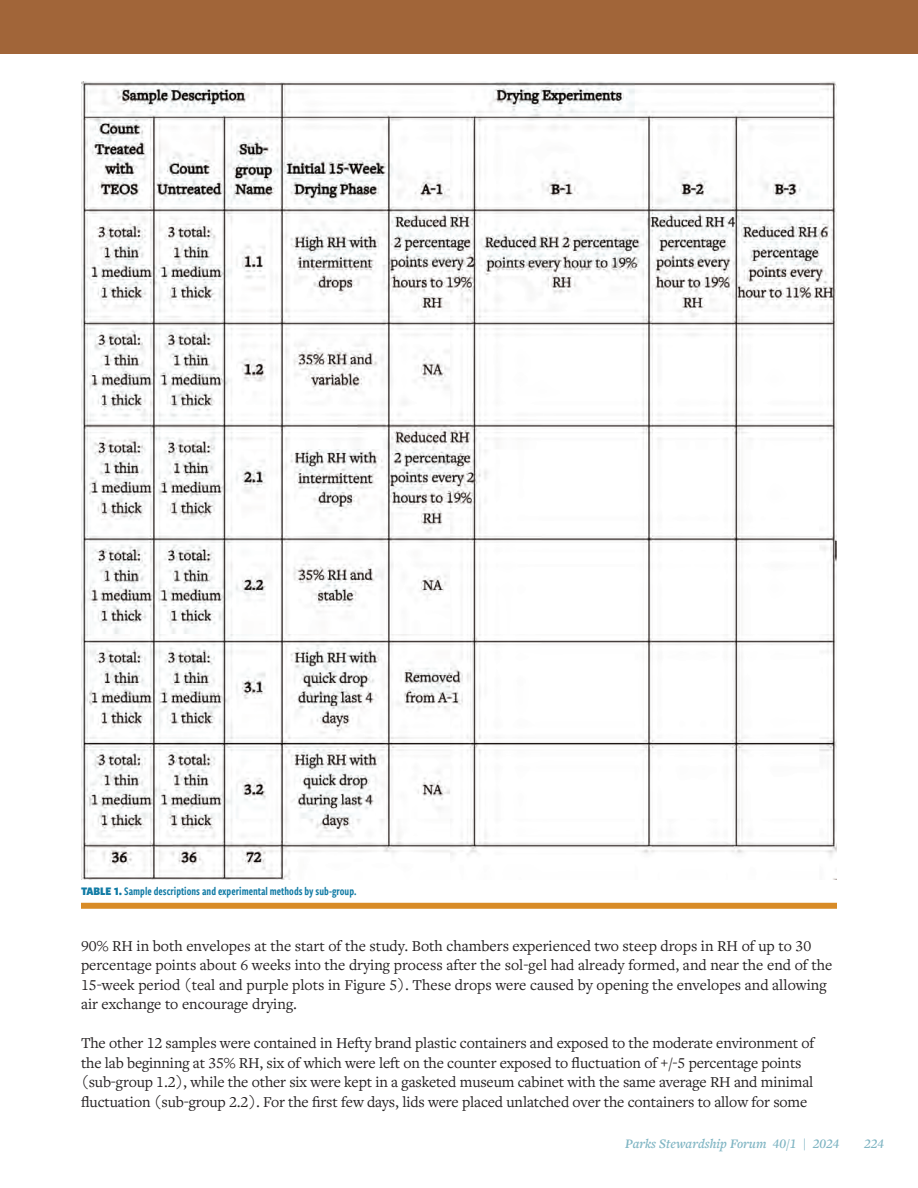
<style>
.page{position:relative;width:918px;height:1188px;background:#fff}
.page>*{position:absolute;margin:0;border:0;box-sizing:border-box;transform-origin:0 0}
.t1{font:15.75px/19.5px "Freight Text Pro";letter-spacing:-.01em;color:#231f20}
.t2{font:italic 600 13.5px "Freight Text Pro";color:#80b5c3}
.t3{font:12px "Freight Sans Cmp Pro Semi";color:#117ba5}
.s1{font-family:"Freight Sans Cnd Pro";font-weight:900}
</style>
<div class="page">
<div style="left:0;top:0;width:918px;height:54px;background:#a16539"></div>
<img style="left:81px;top:81px;width:756px;height:799px">
<div style="left:81px;top:903px;width:756px;height:6px;background:#d88b27"></div>
<p class="t3" style="left:81px;top:883px;width:277px"><span class="s1">TABLE 1.</span> Sample descriptions and experimental methods by sub-group.</p>
<p class="t1" style="left:81px;top:936px;width:753px">90% RH in both envelopes at the start of the study. Both chambers experienced two steep drops in RH of up to 30 percentage points about 6 weeks into the drying process after the sol-gel had already formed, and near the end of the 15-week period (teal and purple plots in Figure 5). These drops were caused by opening the envelopes and allowing air exchange to encourage drying.</p>
<p class="t1" style="left:81px;top:1033px;width:735px">The other 12 samples were contained in Hefty brand plastic containers and exposed to the moderate environment of the lab beginning at 35% RH, six of which were left on the counter exposed to fluctuation of +/-5 percentage points (sub-group 1.2), while the other six were kept in a gasketed museum cabinet with the same average RH and minimal fluctuation (sub-group 2.2). For the first few days, lids were placed unlatched over the containers to allow for some</p>
<p class="t2" style="left:625px;top:1134px;width:216px">Parks Stewardship Forum 40/1 | 2024</p>
<p class="t2" style="left:864px;top:1134px;width:22px">224</p>
</div>
